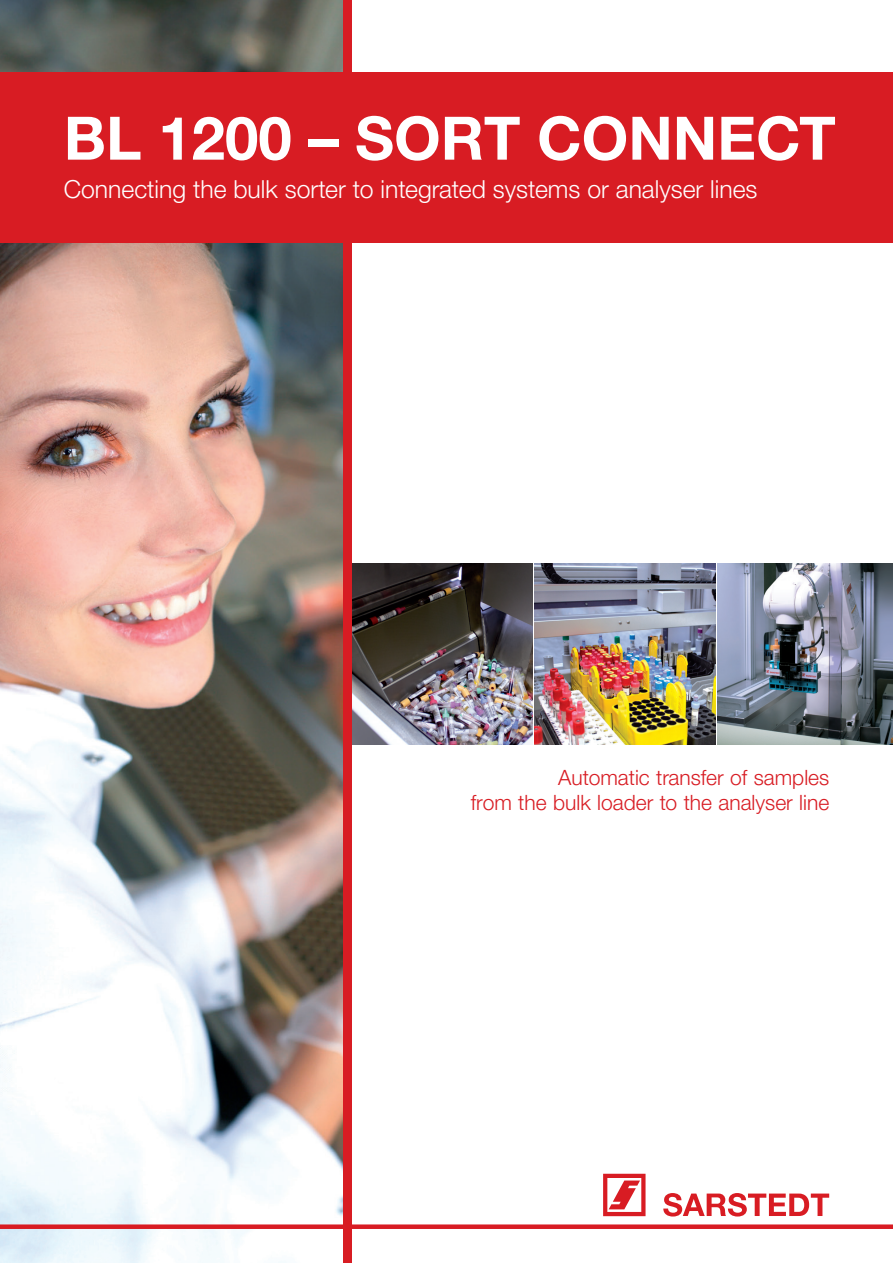
<style>
.page{position:relative;width:893px;height:1263px;background:#fff}
.page>*{position:absolute;margin:0;border:0;box-sizing:border-box;transform-origin:0 0}
.t1{font:700 60px "Helvetica Neue LTW1 G";color:#fff}
.t2{font:300 24.75px "Helvetica Neue LTW1 G";color:#fff}
.t3{font:300 21px/25.2px "Helvetica Neue LTW1 G";color:#d81c23;text-align:right}
</style>
<div class="page">
<img style="left:0;top:242px;width:343px;height:1021px">
<img style="left:0;top:0;width:343px;height:72px">
<div style="left:343px;top:0;width:9px;height:1263px;background:#d81c23"></div>
<img style="left:718px;top:563px;width:175px;height:181px">
<img style="left:352px;top:563px;width:181px;height:181px">
<img style="left:535px;top:563px;width:181px;height:181px">
<div style="left:0;top:72px;width:893px;height:170px;background:#d81c23"></div>
<div style="left:0;top:1224px;width:893px;height:5px;background:#d81c23"></div>
<svg style="left:603px;top:1174px;width:42px;height:42px"></svg>
<svg style="left:663px;top:1193px;width:166px;height:23px"></svg>
<h1 class="t1" style="left:64px;top:101px;width:773px">BL 1200 – SORT CONNECT</h1>
<p class="t2" style="left:64px;top:174px;width:695px">Connecting the bulk sorter to integrated systems or analyser lines</p>
<p class="t3" style="left:471px;top:764px;width:360px">Automatic transfer of samples<br>from the bulk loader to the analyser line</p>
</div>
